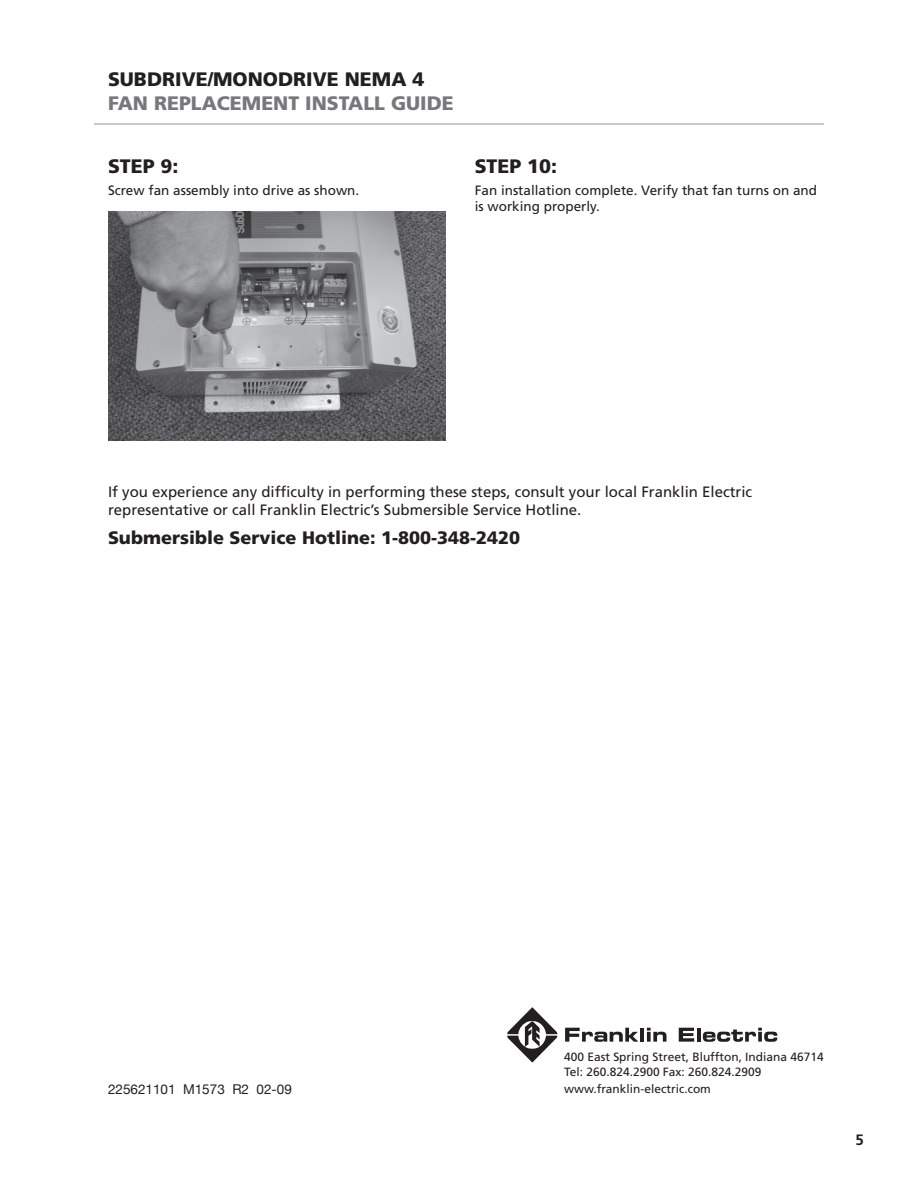
<style>
.page{position:relative;width:918px;height:1188px;background:#fff}
.page>*{position:absolute;margin:0;border:0;box-sizing:border-box;transform-origin:0 0}
.t1{font:900 19.5px "Frutiger";color:#231f20}
.t2{font:900 19.5px "Frutiger";color:#76787b}
.t3{font:900 18px "Frutiger";color:#231f20}
.t4{font:15px/18px "Frutiger";color:#231f20}
.t5{font:700 15px "Frutiger";color:#231f20}
.t6{font:13.5px/16.2px "Frutiger";color:#231f20}
.t7{font:13.5px "Helvetica Neue";color:#231f20}
.t8{font:12px/15px "Frutiger";color:#231f20}
</style>
<div class="page">
<hr style="left:108px;top:123px;width:716px;height:2px;background:#c7c8ca">
<hr style="left:94px;top:123px;width:716px;height:2px;background:#c7c8ca">
<svg style="left:565px;top:1028px;width:73px;height:14px"></svg>
<hr style="left:640px;top:1028px;width:4px;height:14px;background:#231f20">
<svg style="left:647px;top:1028px;width:20px;height:14px"></svg>
<svg style="left:679px;top:1028px;width:15px;height:14px"></svg>
<hr style="left:697px;top:1028px;width:4px;height:14px;background:#231f20">
<svg style="left:703px;top:1028px;width:74px;height:14px"></svg>
<svg style="left:507px;top:1007px;width:50px;height:56px"></svg>
<img style="left:108px;top:212px;width:338px;height:229px">
<h1 class="t1" style="left:108px;top:71px;width:318px">SUBDRIVE/MONODRIVE NEMA 4</h1>
<h1 class="t2" style="left:108px;top:95px;width:347px">FAN REPLACEMENT INSTALL GUIDE</h1>
<h1 class="t1" style="left:108px;top:159px;width:72px">STEP 9:</h1>
<p class="t6" style="left:108px;top:183px;width:253px">Screw fan assembly into drive as shown.</p>
<h1 class="t1" style="left:475px;top:159px;width:84px">STEP 10:</h1>
<p class="t6" style="left:475px;top:183px;width:344px">Fan installation complete. Verify that fan turns on and is working properly.</p>
<p class="t4" style="left:108px;top:484px;width:646px">If you experience any difficulty in performing these steps, consult your local Franklin Electric representative or call Franklin Electric’s Submersible Service Hotline.</p>
<p class="t3" style="left:108px;top:531px;width:414px">Submersible Service Hotline: 1-800-348-2420</p>
<p class="t8" style="left:564px;top:1050px;width:261px">400 East Spring Street, Bluffton, Indiana 46714<br>Tel: 260.824.2900 Fax: 260.824.2909</p>
<p class="t7" style="left:108px;top:1081px;width:185px">225621101 M1573 R2 02-09</p>
<p class="t8" style="left:564px;top:1083px;width:148px">www.franklin-electric.com</p>
<p class="t5" style="left:856px;top:1134px;width:10px">5</p>
</div>
